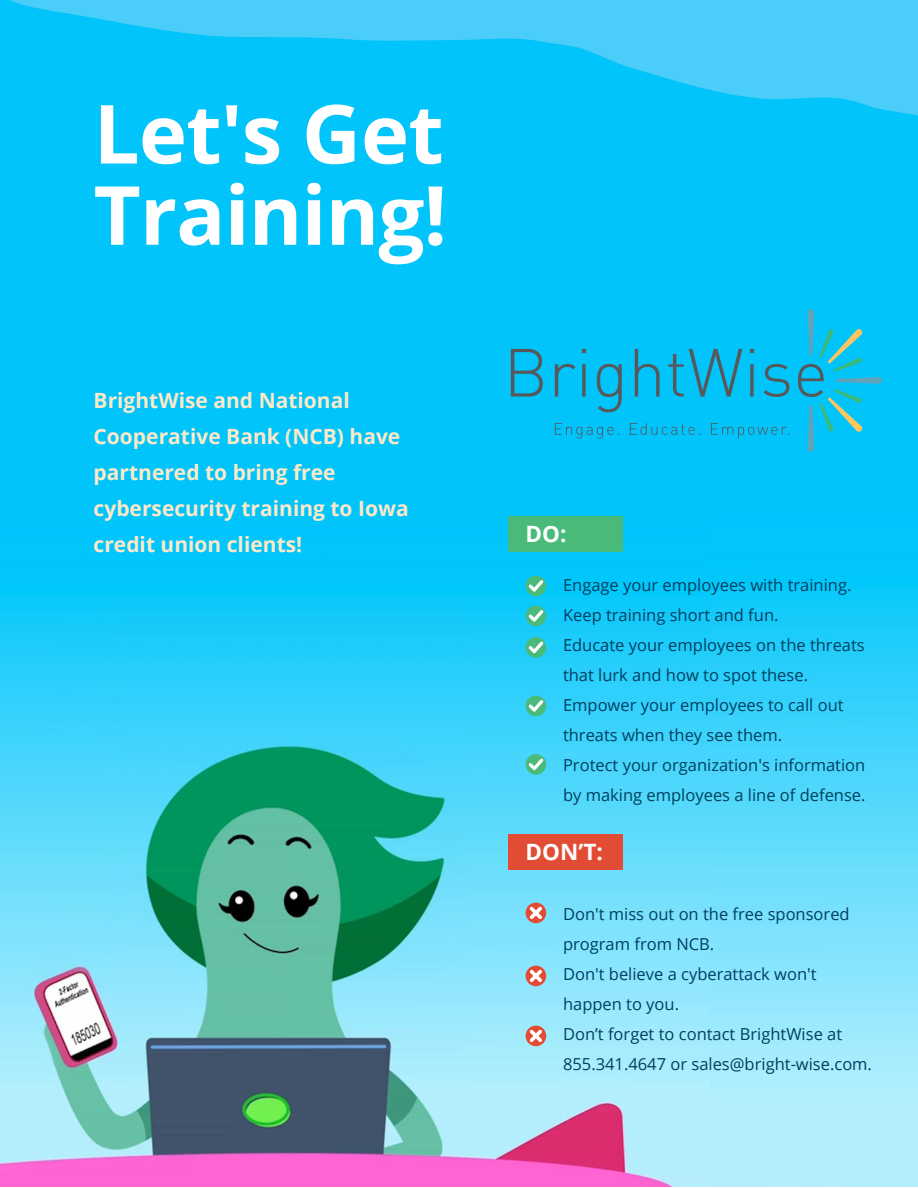
<style>
.page{position:relative;width:918px;height:1188px;background:#fff}
.page>*{position:absolute;margin:0;border:0;box-sizing:border-box;transform-origin:0 0}
.t1{font:700 81.6px/81.3px "Open Sans";letter-spacing:-.01em;color:#fff}
.t2{font:700 22.5px "Open Sans";color:#fff}
.t3{font:700 21px/36px "Open Sans";color:#fde9c8}
.t4{font:16.5px/30px "Open Sans";color:#013f5e}
</style>
<div class="page">
<img style="left:709px;top:126px;width:209px;height:1061px">
<img style="left:0;top:126px;width:709px;height:1061px">
<div style="left:508px;top:516px;width:114px;height:35px;background:#49ba7a"></div>
<div style="left:508px;top:834px;width:114px;height:35px;background:#e34c34"></div>
<div style="left:526px;top:576px;width:20px;height:20px;background:#49ba7a;border-radius:50%"></div>
<svg style="left:528px;top:579px;width:16px;height:14px"></svg>
<div style="left:526px;top:606px;width:20px;height:20px;background:#49ba7a;border-radius:50%"></div>
<svg style="left:528px;top:609px;width:16px;height:14px"></svg>
<div style="left:526px;top:637px;width:20px;height:21px;background:#49ba7a;border-radius:50%"></div>
<svg style="left:528px;top:641px;width:16px;height:13px"></svg>
<div style="left:526px;top:696px;width:20px;height:20px;background:#49ba7a;border-radius:50%"></div>
<svg style="left:528px;top:699px;width:16px;height:14px"></svg>
<div style="left:526px;top:754px;width:20px;height:21px;background:#49ba7a;border-radius:50%"></div>
<svg style="left:528px;top:758px;width:16px;height:13px"></svg>
<div style="left:526px;top:903px;width:20px;height:20px;background:#e34c34;border-radius:50%"></div>
<svg style="left:528px;top:905px;width:15px;height:15px"></svg>
<div style="left:526px;top:966px;width:20px;height:20px;background:#e34c34;border-radius:50%"></div>
<svg style="left:528px;top:968px;width:15px;height:15px"></svg>
<div style="left:526px;top:1026px;width:20px;height:20px;background:#e34c34;border-radius:50%"></div>
<svg style="left:528px;top:1028px;width:15px;height:15px"></svg>
<svg style="left:0;top:0;width:918px;height:126px;background:#1fc7f9"></svg>
<svg style="left:555px;top:423px;width:64px;height:16px"></svg>
<svg style="left:630px;top:423px;width:70px;height:12px"></svg>
<svg style="left:711px;top:423px;width:78px;height:15px"></svg>
<svg style="left:511px;top:349px;width:32px;height:48px;background:#1e9ec2"></svg>
<svg style="left:555px;top:364px;width:20px;height:33px"></svg>
<svg style="left:582px;top:364px;width:4px;height:33px"></svg>
<svg style="left:582px;top:349px;width:4px;height:4px"></svg>
<svg style="left:597px;top:364px;width:25px;height:48px"></svg>
<svg style="left:635px;top:349px;width:25px;height:48px"></svg>
<svg style="left:669px;top:349px;width:73px;height:48px;background:#15aad3"></svg>
<svg style="left:750px;top:364px;width:4px;height:33px"></svg>
<svg style="left:750px;top:349px;width:4px;height:4px"></svg>
<svg style="left:764px;top:364px;width:25px;height:33px"></svg>
<svg style="left:798px;top:309px;width:84px;height:143px;background:#13bfe8"></svg>
<p class="t1" style="left:94px;top:91px;width:355px">Let's Get<br>Training!</p>
<p class="t3" style="left:94px;top:382px;width:317px">BrightWise and National<br>Cooperative Bank (NCB) have partnered to bring free cybersecurity training to Iowa credit union clients!</p>
<p class="t2" style="left:526px;top:518px;width:42px">DO:</p>
<p class="t4" style="left:563px;top:569px;width:304px">Engage your employees with training.<br>Keep training short and fun.<br>Educate your employees on the threats that lurk and how to spot these.<br>Empower your employees to call out threats when they see them.<br>Protect your organization's information by making employees a line of defense.</p>
<p class="t2" style="left:526px;top:836px;width:79px">DON’T:</p>
<p class="t4" style="left:563px;top:898px;width:310px">Don't miss out on the free sponsored program from NCB.<br>Don't believe a cyberattack won't happen to you.<br>Don’t forget to contact BrightWise at<br>855.341.4647 or sales@bright-wise.com.</p>
</div>
